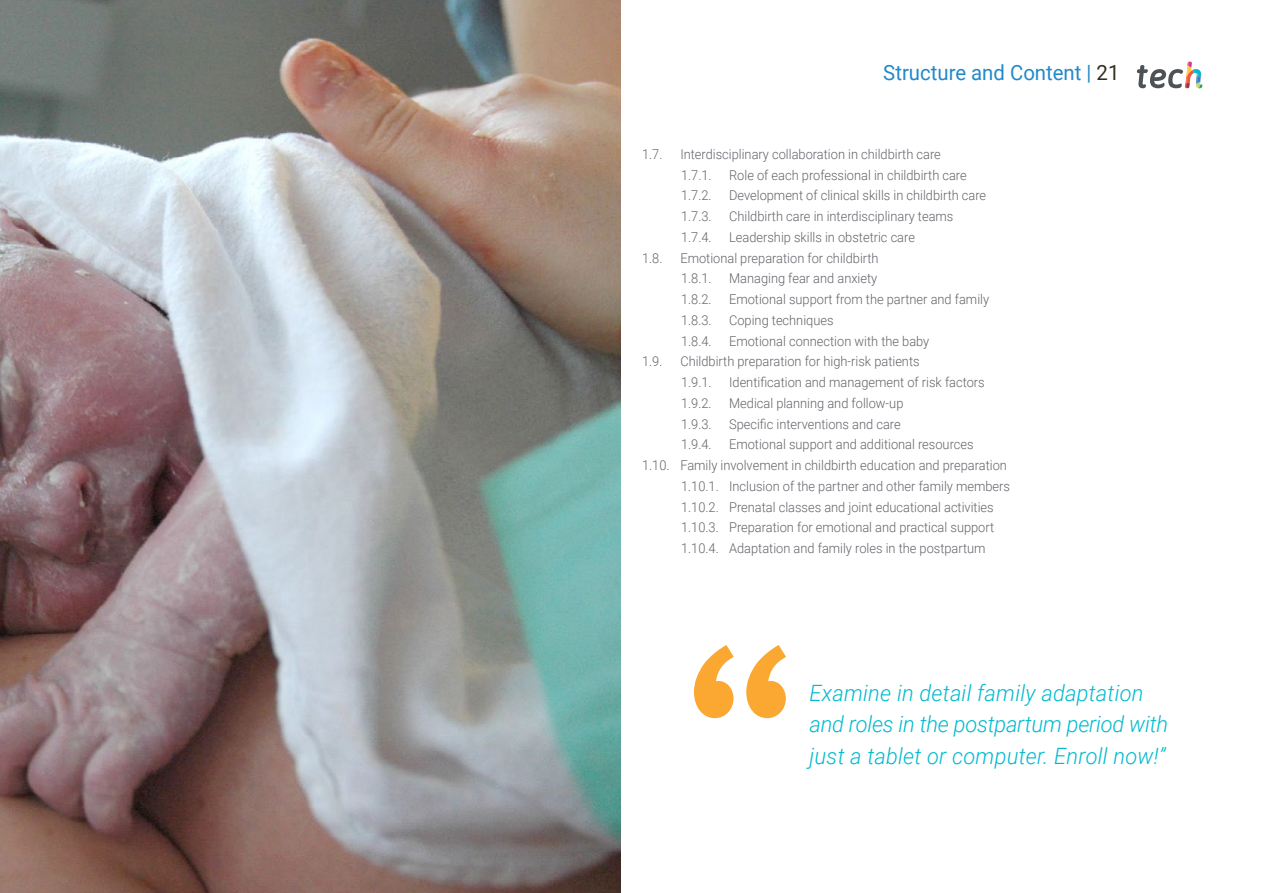
<style>
.page{position:relative;width:1263px;height:893px;background:#fff}
.page>*{position:absolute;margin:0;border:0;box-sizing:border-box;transform-origin:0 0}
.t1{font:italic 300 22.5px/31.5px "Roboto";letter-spacing:.01em;color:#00bacf}
.t2{font:21px "Roboto";color:#2289ca}
.t3{font:300 13.5px/20.7px "Roboto";color:#61646a;scale:.95 1}
.s1{color:#312e20}
</style>
<div class="page">
<img style="left:0;top:0;width:621px;height:893px">
<svg style="left:1137px;top:62px;width:65px;height:27px"></svg>
<svg style="left:694px;top:645px;width:92px;height:73px"></svg>
<h2 class="t2" style="left:883px;top:57px;width:238px">Structure and Content | <span class="s1">21</span></h2>
<p class="t3" style="left:642px;top:143px;width:23px">1.7.</p>
<p class="t3" style="left:680px;top:143px;width:276px">Interdisciplinary collaboration in childbirth care<br>1.7.1.</p>
<p class="t3" style="left:729px;top:164px;width:252px">Role of each professional in childbirth care</p>
<p class="t3" style="left:681px;top:185px;width:34px">1.7.2.</p>
<p class="t3" style="left:729px;top:185px;width:272px">Development of clinical skills in childbirth care</p>
<p class="t3" style="left:681px;top:206px;width:34px">1.7.3.</p>
<p class="t3" style="left:729px;top:206px;width:238px">Childbirth care in interdisciplinary teams</p>
<p class="t3" style="left:681px;top:226px;width:34px">1.7.4.</p>
<p class="t3" style="left:729px;top:226px;width:197px">Leadership skills in obstetric care</p>
<p class="t3" style="left:642px;top:247px;width:23px">1.8.</p>
<p class="t3" style="left:680px;top:247px;width:210px">Emotional preparation for childbirth<br>1.8.1.</p>
<p class="t3" style="left:729px;top:268px;width:158px">Managing fear and anxiety</p>
<p class="t3" style="left:681px;top:289px;width:34px">1.8.2.</p>
<p class="t3" style="left:729px;top:289px;width:275px">Emotional support from the partner and family</p>
<p class="t3" style="left:681px;top:309px;width:34px">1.8.3.</p>
<p class="t3" style="left:729px;top:309px;width:111px">Coping techniques</p>
<p class="t3" style="left:681px;top:330px;width:34px">1.8.4.</p>
<p class="t3" style="left:729px;top:330px;width:212px">Emotional connection with the baby</p>
<p class="t3" style="left:642px;top:351px;width:23px">1.9.</p>
<p class="t3" style="left:680px;top:351px;width:253px">Childbirth preparation for high-risk patients<br>1.9.1.</p>
<p class="t3" style="left:729px;top:372px;width:271px">Identification and management of risk factors</p>
<p class="t3" style="left:681px;top:392px;width:34px">1.9.2.</p>
<p class="t3" style="left:729px;top:392px;width:185px">Medical planning and follow-up</p>
<p class="t3" style="left:681px;top:413px;width:34px">1.9.3.</p>
<p class="t3" style="left:729px;top:413px;width:182px">Specific interventions and care</p>
<p class="t3" style="left:681px;top:434px;width:34px">1.9.4.</p>
<p class="t3" style="left:729px;top:434px;width:259px">Emotional support and additional resources</p>
<p class="t3" style="left:642px;top:455px;width:385px">1.10. Family involvement in childbirth education and preparation</p>
<p class="t3" style="left:681px;top:475px;width:348px">1.10.1. Inclusion of the partner and other family members</p>
<p class="t3" style="left:681px;top:496px;width:331px">1.10.2. Prenatal classes and joint educational activities</p>
<p class="t3" style="left:681px;top:517px;width:331px">1.10.3. Preparation for emotional and practical support</p>
<p class="t3" style="left:681px;top:538px;width:322px">1.10.4. Adaptation and family roles in the postpartum</p>
<h1 class="t1" style="left:809px;top:676px;width:360px">Examine in detail family adaptation and roles in the postpartum period with just a tablet or computer. Enroll now!”</h1>
</div>
